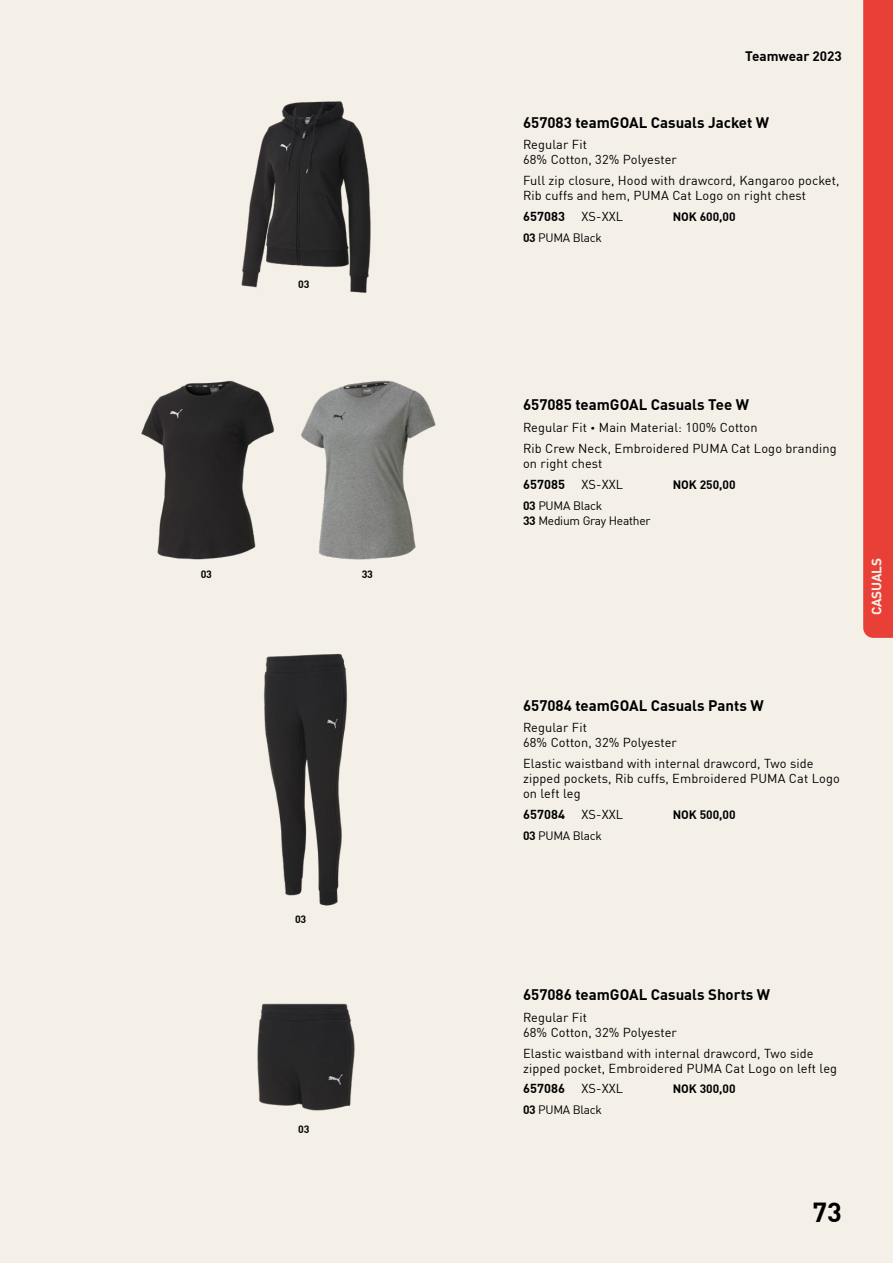
<style>
.page{position:relative;width:893px;height:1263px;background:#f4f0e8}
.page>*{position:absolute;margin:0;border:0;box-sizing:border-box;transform-origin:0 0}
.t1{font:700 27px "FFDI Nfor PUMA";color:#000}
.PRODUKTNAME{font:700 15px "FFDI Nfor PUMA";color:#000}
.t2{font:700 13.5px "FFDI Nfor PUMA";color:#000}
.seitliche_kategorien{font:700 13.5px "FFDI Nfor PUMA";letter-spacing:-.015em;color:#f4f0e8}
.INFO__PRICE_AND_SIZE{font:12.75px/15px "FFDI Nfor PUMA";letter-spacing:.01em;color:#000}
.INFO__PRICE_AND_SIZE-2{font:700 12.75px "FFDI Nfor PUMA";letter-spacing:.01em;color:#000}
.COLORS{font:12px/15px "FFDI Nfor PUMA";letter-spacing:-.02em;color:#000}
.INFO__PRICE_AND_SIZE-3{font:700 12px "FFDI Nfor PUMA";color:#000}
.PRODUKTNUMMERN{font:700 10.5px "FFDI Nfor PUMA";letter-spacing:-.02em;color:#000}
.s1{font-weight:700}
.s2{font-weight:700;font-size:16.5px}
</style>
<div class="page">
<div style="left:863px;top:0;width:30px;height:638px;background:#e84037"></div>
<img style="left:241px;top:101px;width:130px;height:192px">
<img style="left:264px;top:653px;width:83px;height:253px">
<img style="left:141px;top:380px;width:133px;height:180px">
<img style="left:274px;top:380px;width:162px;height:180px">
<img style="left:257px;top:1003px;width:98px;height:108px">
<p class="PRODUKTNUMMERN" style="left:298px;top:276px;width:13px">03</p>
<p class="PRODUKTNUMMERN" style="left:201px;top:566px;width:13px">03</p>
<p class="PRODUKTNUMMERN" style="left:362px;top:566px;width:13px">33</p>
<p class="PRODUKTNUMMERN" style="left:295px;top:911px;width:13px">03</p>
<p class="PRODUKTNUMMERN" style="left:298px;top:1121px;width:13px">03</p>
<p class="t2" style="left:745px;top:46px;width:98px">Teamwear 2023</p>
<p class="PRODUKTNAME" style="left:523px;top:110px;width:248px">657083 teamGOAL Casuals Jacket W</p>
<p class="INFO__PRICE_AND_SIZE" style="left:523px;top:136px;width:155px">Regular Fit<br>68% Cotton, 32% Polyester</p>
<p class="INFO__PRICE_AND_SIZE" style="left:523px;top:172px;width:318px">Full zip closure, Hood with drawcord, Kangaroo pocket,<br>Rib cuffs and hem, PUMA Cat Logo on right chest</p>
<p class="INFO__PRICE_AND_SIZE-2" style="left:523px;top:206px;width:44px">657083</p>
<p class="INFO__PRICE_AND_SIZE" style="left:581px;top:208px;width:43px">XS-XXL</p>
<p class="INFO__PRICE_AND_SIZE-3" style="left:673px;top:207px;width:64px">NOK 600,00</p>
<p class="COLORS" style="left:523px;top:229px;width:81px"><span class="s1">03</span> PUMA Black</p>
<p class="PRODUKTNAME" style="left:523px;top:393px;width:227px">657085 teamGOAL Casuals Tee W</p>
<p class="INFO__PRICE_AND_SIZE" style="left:523px;top:419px;width:236px">Regular Fit <span class="s2">·</span> Main Material: 100% Cotton</p>
<p class="INFO__PRICE_AND_SIZE" style="left:523px;top:440px;width:315px">Rib Crew Neck, Embroidered PUMA Cat Logo branding on right chest</p>
<p class="INFO__PRICE_AND_SIZE-2" style="left:523px;top:474px;width:44px">657085</p>
<p class="INFO__PRICE_AND_SIZE" style="left:581px;top:476px;width:43px">XS-XXL</p>
<p class="INFO__PRICE_AND_SIZE-3" style="left:673px;top:475px;width:64px">NOK 250,00</p>
<p class="COLORS" style="left:523px;top:497px;width:129px"><span class="s1">03</span> PUMA Black<br><span class="s1">33</span> Medium Gray Heather</p>
<p class="seitliche_kategorien" style="left:866px;top:615px;width:58px;rotate:-90deg">CASUALS</p>
<p class="PRODUKTNAME" style="left:523px;top:694px;width:242px">657084 teamGOAL Casuals Pants W</p>
<p class="INFO__PRICE_AND_SIZE" style="left:523px;top:719px;width:155px">Regular Fit<br>68% Cotton, 32% Polyester</p>
<p class="INFO__PRICE_AND_SIZE" style="left:523px;top:755px;width:318px">Elastic waistband with internal drawcord, Two side zipped pockets, Rib cuffs, Embroidered PUMA Cat Logo on left leg</p>
<p class="INFO__PRICE_AND_SIZE-2" style="left:523px;top:804px;width:44px">657084</p>
<p class="INFO__PRICE_AND_SIZE" style="left:581px;top:806px;width:43px">XS-XXL</p>
<p class="INFO__PRICE_AND_SIZE-3" style="left:673px;top:805px;width:64px">NOK 500,00</p>
<p class="COLORS" style="left:523px;top:827px;width:81px"><span class="s1">03</span> PUMA Black</p>
<p class="PRODUKTNAME" style="left:523px;top:983px;width:249px">657086 teamGOAL Casuals Shorts W</p>
<p class="INFO__PRICE_AND_SIZE" style="left:523px;top:1009px;width:155px">Regular Fit<br>68% Cotton, 32% Polyester</p>
<p class="INFO__PRICE_AND_SIZE" style="left:523px;top:1044px;width:316px">Elastic waistband with internal drawcord, Two side zipped pocket, Embroidered PUMA Cat Logo on left leg</p>
<p class="INFO__PRICE_AND_SIZE-2" style="left:523px;top:1079px;width:44px">657086</p>
<p class="INFO__PRICE_AND_SIZE" style="left:581px;top:1080px;width:43px">XS-XXL</p>
<p class="INFO__PRICE_AND_SIZE-3" style="left:673px;top:1080px;width:64px">NOK 300,00</p>
<p class="COLORS" style="left:523px;top:1102px;width:81px"><span class="s1">03</span> PUMA Black</p>
<h1 class="t1" style="left:813px;top:1191px;width:31px">73</h1>
</div>
